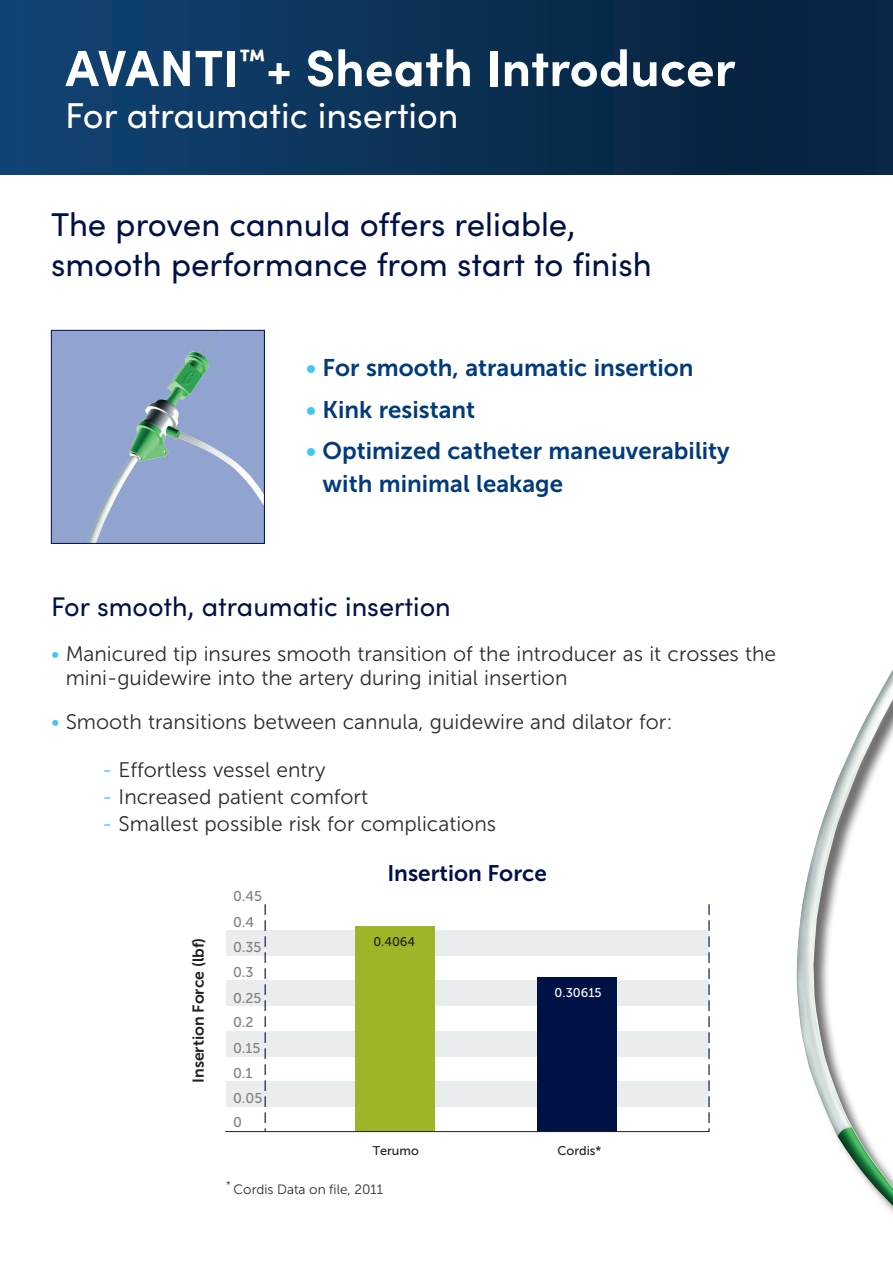
<style>
.page{position:relative;width:893px;height:1263px;background:#fff}
.page>*{position:absolute;margin:0;border:0;box-sizing:border-box;transform-origin:0 0}
.t1{font:700 51px "Sofia Pro";color:#fff}
.t2{font:36px "Sofia Pro";color:#fff}
.t3{font:33px/39.6px "Sofia Pro";color:#001145}
.t4{font:27px "Sofia Pro";color:#001145}
.t5{font:24px/32.4px "Museo Sans 700";color:#013b7c}
.t6{font:22.5px "Museo Sans 700";color:#030f4b}
.t7{font:21px/24px "Museo Sans 300";color:#27302c}
.t8{font:15.75px "Museo Sans 700";color:#231f20}
.t9{font:14.25px "Museo Sans 500";color:#808285}
.t10{font:13.5px "Museo Sans 300";color:#27302c}
.t11{font:12.6px "Museo Sans 500";color:#231f20}
.t12{font:12.6px "Museo Sans 500";color:#fff}
.s1{color:#40c7f4}
</style>
<div class="page">
<div style="left:0;top:0;width:893px;height:174px;background:linear-gradient(to right,#114272,#06203a)"></div>
<img style="left:797px;top:670px;width:96px;height:536px">
<div style="left:227px;top:1081px;width:482px;height:26px;background:#eaedee"></div>
<div style="left:227px;top:1031px;width:482px;height:25px;background:#eaedee"></div>
<div style="left:227px;top:980px;width:482px;height:26px;background:#eaedee"></div>
<div style="left:227px;top:930px;width:482px;height:25px;background:#eaedee"></div>
<svg style="left:265px;top:904px;width:1px;height:227px"></svg>
<svg style="left:708px;top:904px;width:2px;height:227px"></svg>
<div style="left:355px;top:926px;width:80px;height:205px;background:#a0b427"></div>
<div style="left:538px;top:977px;width:79px;height:154px;background:#001145"></div>
<hr style="left:225px;top:1131px;width:484px;height:1px;background:#231f20">
<div style="left:51px;top:330px;width:213px;height:213px;background:#90a4cf"></div>
<img style="left:88px;top:332px;width:175px;height:210px">
<div style="left:51px;top:330px;width:214px;height:214px;border:1px solid #030f4b"></div>
<h1 class="t1" style="left:66px;top:29px;width:672px">AVANTI<sup>™</sup>+ Sheath Introducer</h1>
<h2 class="t2" style="left:65px;top:89px;width:395px">For atraumatic insertion</h2>
<h3 class="t3" style="left:51px;top:203px;width:602px">The proven cannula offers reliable, smooth performance from start to finish</h3>
<p class="t5" style="left:306px;top:352px;width:389px"><span class="s1">•</span> For smooth, atraumatic insertion</p>
<p class="t5" style="left:306px;top:393px;width:171px"><span class="s1">•</span> Kink resistant</p>
<p class="t5" style="left:323px;top:435px;width:409px;text-indent:-16px"><span class="s1">•</span> Optimized catheter maneuverability with minimal leakage</p>
<p class="t4" style="left:51px;top:587px;width:401px">For smooth, atraumatic insertion</p>
<p class="t7" style="left:66px;top:641px;width:712px;text-indent:-15px"><span class="s1">•</span> Manicured tip insures smooth transition of the introducer as it crosses the mini-guidewire into the artery during initial insertion</p>
<p class="t7" style="left:51px;top:710px;width:623px"><span class="s1">•</span> Smooth transitions between cannula, guidewire and dilator for:</p>
<p class="t7" style="left:102px;top:758px;width:225px"><span class="s1">-</span> Effortless vessel entry</p>
<p class="t7" style="left:102px;top:785px;width:268px"><span class="s1">-</span> Increased patient comfort</p>
<p class="t7" style="left:102px;top:812px;width:396px"><span class="s1">-</span> Smallest possible risk for complications</p>
<p class="t6" style="left:387px;top:861px;width:161px">Insertion Force</p>
<p class="t9" style="left:233px;top:888px;width:31px">0.45</p>
<p class="t8" style="left:189px;top:1083px;width:147px;rotate:-90deg">Insertion Force (lbf)</p>
<p class="t9" style="left:233px;top:914px;width:23px">0.4</p>
<p class="t9" style="left:233px;top:939px;width:30px">0.35</p>
<p class="t9" style="left:233px;top:964px;width:22px">0.3</p>
<p class="t9" style="left:233px;top:990px;width:30px">0.25</p>
<p class="t9" style="left:233px;top:1014px;width:22px">0.2</p>
<p class="t9" style="left:233px;top:1040px;width:29px">0.15</p>
<p class="t9" style="left:233px;top:1065px;width:21px">0.1</p>
<p class="t9" style="left:233px;top:1090px;width:31px">0.05</p>
<p class="t9" style="left:233px;top:1114px;width:10px">0</p>
<p class="t11" style="left:373px;top:934px;width:43px">0.4064</p>
<p class="t12" style="left:555px;top:986px;width:48px">0.30615</p>
<p class="t11" style="left:373px;top:1143px;width:48px">Terumo</p>
<p class="t11" style="left:557px;top:1143px;width:46px">Cordis*</p>
<p class="t10" style="left:226px;top:1182px;width:159px"><sup>*</sup> Cordis Data on file, 2011</p>
</div>
